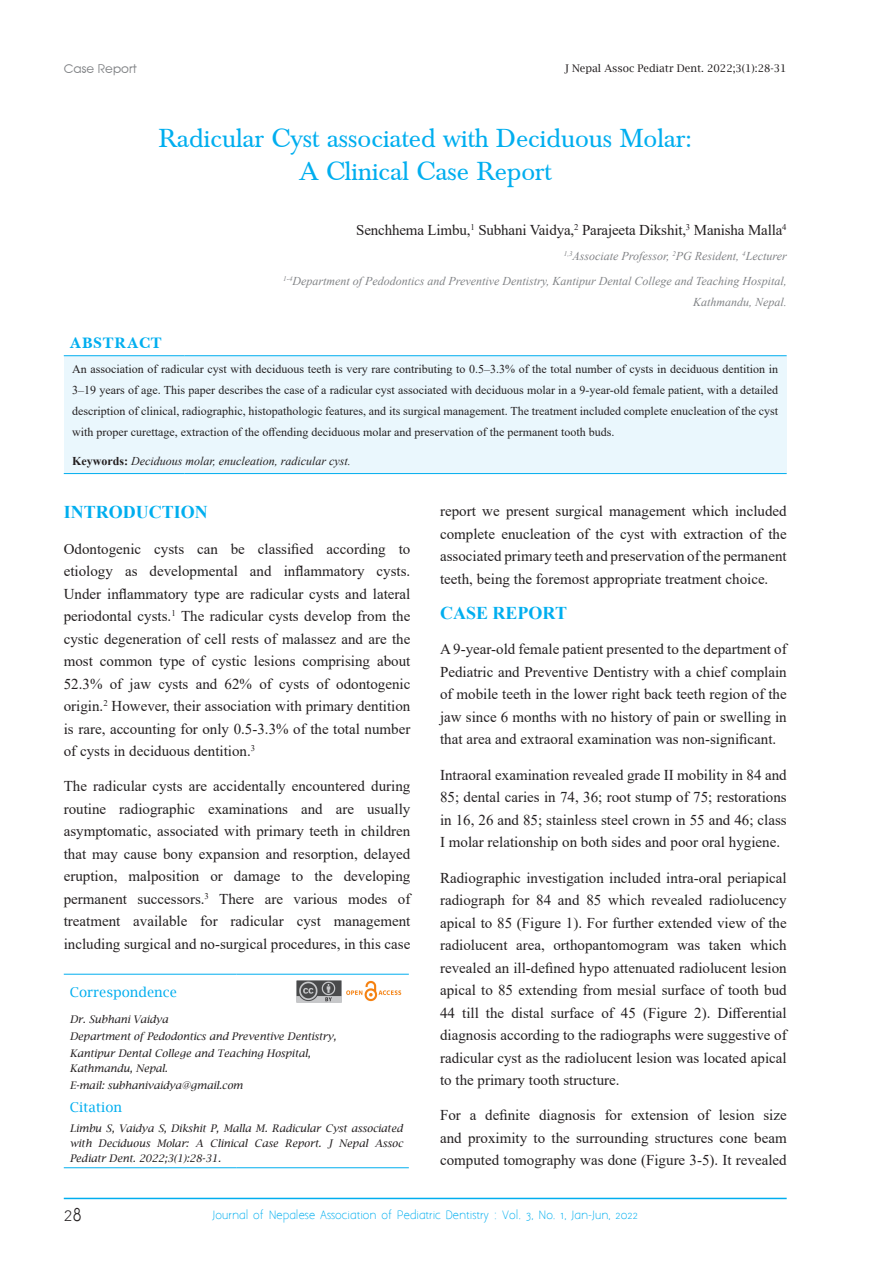
<style>
.page{position:relative;width:893px;height:1263px;background:#fff}
.page>*{position:absolute;margin:0;border:0;box-sizing:border-box;transform-origin:0 0}
.t1{font:27px/33px "Baskerville";color:#00aeef;text-align:center}
.Normal_wrd_17{font:700 18px "Times New Roman";color:#00aeef}
.t2{font:700 18px "Baskerville";color:#00aeef}
.t3{font:18px "Aaargh Normal";color:#231f20}
.Normal_wrd_17-2{font:15px/22.5px "Times New Roman";color:#231f20;text-align:justify}
.t4{font:13.5px "Lucida Bright";color:#00aeef}
.t5{font:12px/21px "Times New Roman";color:#231f20;text-align:justify}
.t6{font:italic 12px/21px "Times New Roman";color:#808285;text-align:right}
.t7{font:italic 12px "Times New Roman";color:#231f20}
.t8{font:12px "Advance Normal";color:#808285}
.t9{font:italic 10.5px/15px "Lucida Bright";color:#231f20}
.t10{font:10.5px "Aaargh Normal";color:#00aeef}
.t11{font:10.5px "Lucida Bright";color:#231f20}
.s1{font-weight:700;font-style:normal}
</style>
<div class="page">
<hr style="left:64px;top:1198px;width:723px;height:1px;background:#00aeef">
<hr style="left:64px;top:974px;width:172px;height:1px;background:#00aeef">
<hr style="left:236px;top:974px;width:173px;height:1px;background:#00aeef">
<hr style="left:64px;top:1167px;width:172px;height:1px;background:#00aeef">
<hr style="left:236px;top:1167px;width:173px;height:1px;background:#00aeef">
<img style="left:346px;top:980px;width:56px;height:22px">
<img style="left:297px;top:980px;width:45px;height:23px">
<div style="left:64px;top:356px;width:723px;height:118px;background:#eaf7fd"></div>
<hr style="left:64px;top:355px;width:120px;height:1px;background:#00aeef">
<hr style="left:184px;top:355px;width:603px;height:1px;background:#00aeef">
<hr style="left:64px;top:473px;width:120px;height:1px;background:#00aeef">
<hr style="left:184px;top:473px;width:603px;height:1px;background:#00aeef">
<p class="t8" style="left:64px;top:61px;width:75px">Case Report</p>
<p class="t11" style="left:564px;top:62px;width:224px">J Nepal Assoc Pediatr Dent. 2022;3(1):28-31</p>
<p class="t1" style="left:159px;top:122px;width:534px">Radicular Cyst associated with Deciduous Molar:<br>A Clinical Case Report</p>
<p class="Normal_wrd_17-2" style="left:356px;top:218px;width:432px">Senchhema Limbu,<sup>1</sup> Subhani Vaidya,<sup>2</sup> Parajeeta Dikshit,<sup>3</sup> Manisha Malla<sup>4</sup></p>
<p class="t6" style="left:564px;top:245px;width:224px"><sup>1,3</sup>Associate Professor, <sup>2</sup>PG Resident, <sup>4</sup>Lecturer</p>
<p class="t6" style="left:283px;top:270px;width:505px"><sup>1-4</sup>Department of Pedodontics and Preventive Dentistry, Kantipur Dental College and Teaching Hospital,<br>Kathmandu, Nepal.</p>
<p class="t2" style="left:70px;top:333px;width:94px">ABSTRACT</p>
<p class="t5" style="left:72px;top:358px;width:707px">An association of radicular cyst with deciduous teeth is very rare contributing to 0.5–3.3% of the total number of cysts in deciduous dentition in 3–19 years of age. This paper describes the case of a radicular cyst associated with deciduous molar in a 9-year-old female patient, with a detailed description of clinical, radiographic, histopathologic features, and its surgical management. The treatment included complete enucleation of the cyst with proper curettage, extraction of the offending deciduous molar and preservation of the permanent tooth buds.</p>
<p class="t7" style="left:72px;top:453px;width:280px"><span class="s1">Keywords:</span> Deciduous molar, enucleation, radicular cyst.</p>
<p class="Normal_wrd_17-2" style="left:440px;top:500px;width:348px">report we present surgical management which included complete enucleation of the cyst with extraction of the associated primary teeth and preservation of the permanent teeth, being the foremost appropriate treatment choice.</p>
<p class="Normal_wrd_17" style="left:440px;top:600px;width:128px">CASE REPORT</p>
<p class="Normal_wrd_17-2" style="left:440px;top:638px;width:348px">A 9-year-old female patient presented to the department of Pediatric and Preventive Dentistry with a chief complain of mobile teeth in the lower right back teeth region of the jaw since 6 months with no history of pain or swelling in that area and extraoral examination was non-significant.</p>
<p class="Normal_wrd_17-2" style="left:440px;top:763px;width:348px">Intraoral examination revealed grade II mobility in 84 and 85; dental caries in 74, 36; root stump of 75; restorations in 16, 26 and 85; stainless steel crown in 55 and 46; class I molar relationship on both sides and poor oral hygiene.</p>
<p class="Normal_wrd_17-2" style="left:440px;top:866px;width:348px">Radiographic investigation included intra-oral periapical radiograph for 84 and 85 which revealed radiolucency apical to 85 (Figure 1). For further extended view of the radiolucent area, orthopantomogram was taken which revealed an ill-defined hypo attenuated radiolucent lesion apical to 85 extending from mesial surface of tooth bud 44 till the distal surface of 45 (Figure 2). Differential diagnosis according to the radiographs were suggestive of radicular cyst as the radiolucent lesion was located apical to the primary tooth structure.</p>
<p class="Normal_wrd_17-2" style="left:440px;top:1103px;width:348px">For a definite diagnosis for extension of lesion size and proximity to the surrounding structures cone beam computed tomography was done (Figure 3-5). It revealed</p>
<p class="Normal_wrd_17" style="left:64px;top:499px;width:145px">INTRODUCTION</p>
<p class="Normal_wrd_17-2" style="left:64px;top:537px;width:348px">Odontogenic cysts can be classified according to etiology as developmental and inflammatory cysts.<br>Under inflammatory type are radicular cysts and lateral periodontal cysts.<sup>1</sup> The radicular cysts develop from the cystic degeneration of cell rests of malassez and are the most common type of cystic lesions comprising about 52.3% of jaw cysts and 62% of cysts of odontogenic origin.<sup>2</sup> However, their association with primary dentition is rare, accounting for only 0.5-3.3% of the total number of cysts in deciduous dentition.<sup>3</sup></p>
<p class="Normal_wrd_17-2" style="left:64px;top:774px;width:348px">The radicular cysts are accidentally encountered during routine radiographic examinations and are usually asymptomatic, associated with primary teeth in children that may cause bony expansion and resorption, delayed eruption, malposition or damage to the developing permanent successors.<sup>3</sup> There are various modes of treatment available for radicular cyst management including surgical and no-surgical procedures, in this case</p>
<p class="t4" style="left:70px;top:984px;width:109px">Correspondence</p>
<p class="t9" style="left:70px;top:1011px;width:100px">Dr. Subhani Vaidya</p>
<p class="t9" style="left:70px;top:1029px;width:268px">Department of Pedodontics and Preventive Dentistry,</p>
<p class="t9" style="left:70px;top:1046px;width:242px">Kantipur Dental College and Teaching Hospital,<br>Kathmandu, Nepal.</p>
<p class="t9" style="left:70px;top:1078px;width:175px">E-mail: subhanivaidya@gmail.com</p>
<p class="t4" style="left:70px;top:1099px;width:54px">Citation</p>
<p class="t9" style="left:70px;top:1120px;width:335px;text-align:justify">Limbu S, Vaidya S, Dikshit P, Malla M. Radicular Cyst associated with Deciduous Molar: A Clinical Case Report. J Nepal Assoc Pediatr Dent. 2022;3(1):28-31.</p>
<p class="t3" style="left:64px;top:1204px;width:20px">28</p>
<p class="t10" style="left:213px;top:1209px;width:427px">Journal of Nepalese Association of Pediatric Dentistry : Vol. 3, No. 1, Jan-Jun, 2022</p>
</div>
